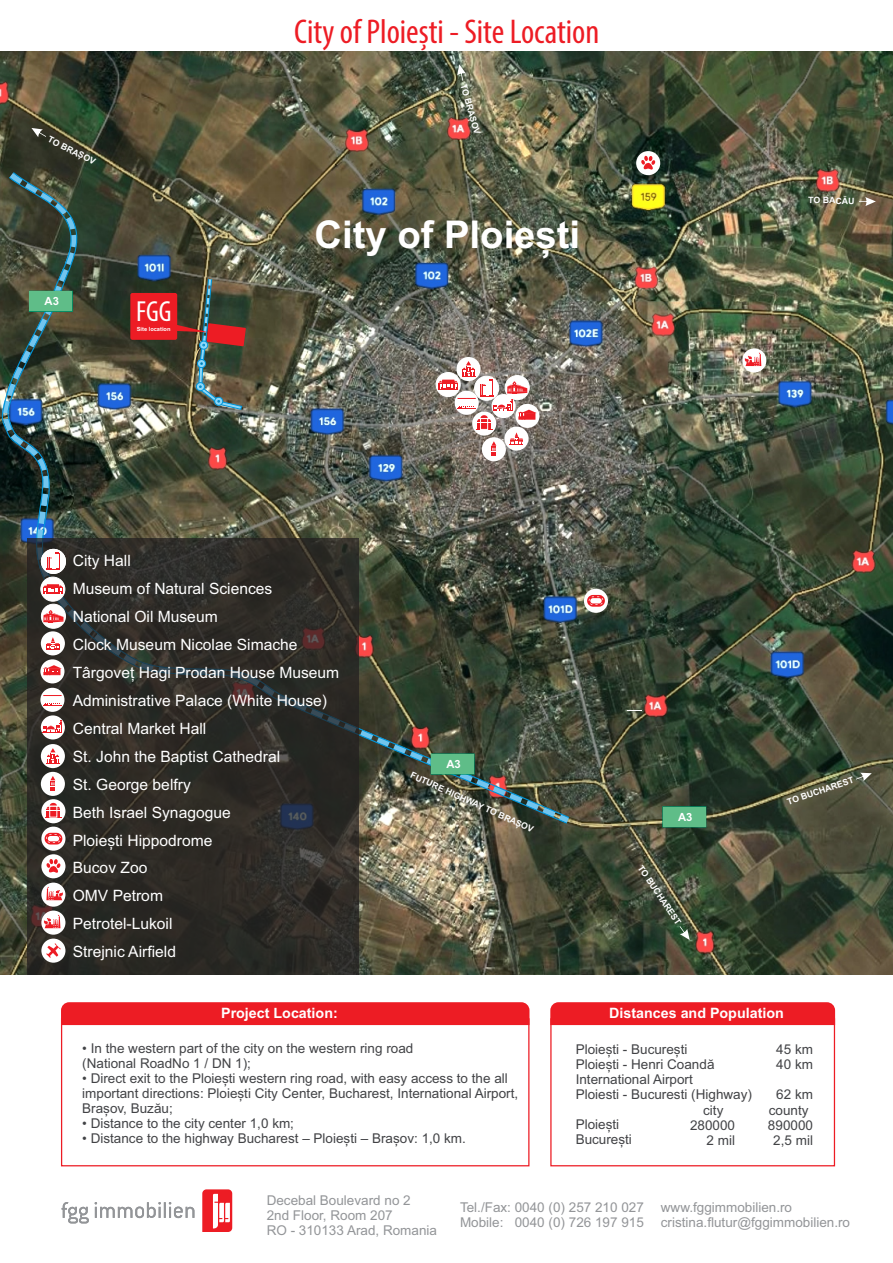
<style>
.page{position:relative;width:893px;height:1263px;background:#fff}
.page>*{position:absolute;margin:0;border:0;box-sizing:border-box;transform-origin:0 0}
.t1{font:700 38.25px "Arial";color:#fff}
.t2{font:condensed 34.5px "Myriad Pro";color:#ed1c24}
.t3{font:condensed 29.1px "Myriad Pro";color:#fff}
.t4{font:15.6px/27.9px "Arial";color:#fff}
.t5{font:700 14.25px "Arial";color:#fff}
.t6{font:13.5px/15.1px "Arial";color:#424346}
.t7{font:13.5px/15.1px "Arial";color:#939598}
.t8{font:700 11.25px "Arial";color:#fff}
.t9{font:700 8.85px "Arial";color:#fff}
.t10{font:700 5.7px "Arial";color:#fff}
</style>
<div class="page">
<img style="left:0;top:51px;width:893px;height:924px">
<img style="left:0;top:176px;width:568px;height:649px">
<div style="left:61px;top:1002px;width:468px;height:23px;background:#ed1c24"></div>
<div style="left:61px;top:1018px;width:468px;height:148px;border:1px solid #ed1c24"></div>
<div style="left:550px;top:1002px;width:285px;height:23px;background:#ed1c24"></div>
<div style="left:550px;top:1018px;width:285px;height:148px;border:1px solid #ed1c24"></div>
<svg style="left:202px;top:1189px;width:30px;height:43px"></svg>
<svg style="left:62px;top:1202px;width:132px;height:21px"></svg>
<div style="left:662px;top:806px;width:44px;height:21px;border:2px solid #00946a"></div>
<div style="left:663px;top:807px;width:42px;height:19px;background:#5fbd88"></div>
<svg style="left:436px;top:372px;width:25px;height:25px"></svg>
<svg style="left:627px;top:710px;width:15px;height:1px"></svg>
<div style="left:515px;top:404px;width:24px;height:24px;background:#fff;border-radius:50%"></div>
<div style="left:742px;top:348px;width:24px;height:24px;background:#fff;border-radius:50%"></div>
<svg style="left:745px;top:353px;width:16px;height:13px"></svg>
<div style="left:636px;top:151px;width:24px;height:24px;background:#fff;border-radius:50%"></div>
<svg style="left:641px;top:155px;width:14px;height:15px"></svg>
<div style="left:584px;top:589px;width:24px;height:24px;background:#fff;border-radius:50%"></div>
<svg style="left:587px;top:595px;width:18px;height:12px"></svg>
<div style="left:482px;top:437px;width:24px;height:24px;background:#fff;border-radius:50%"></div>
<svg style="left:680px;top:926px;width:10px;height:14px"></svg>
<svg style="left:856px;top:773px;width:16px;height:8px"></svg>
<svg style="left:859px;top:197px;width:17px;height:9px"></svg>
<svg style="left:31px;top:128px;width:15px;height:9px"></svg>
<svg style="left:457px;top:64px;width:9px;height:17px"></svg>
<div style="left:27px;top:539px;width:331px;height:436px;background:#231f20;opacity:.73"></div>
<div style="left:41px;top:549px;width:25px;height:25px;background:#fff;border:1px solid #fff;border-radius:50%"></div>
<svg style="left:47px;top:553px;width:13px;height:17px"></svg>
<div style="left:40px;top:577px;width:25px;height:25px;background:#fff;border:1px solid #fff;border-radius:50%"></div>
<svg style="left:43px;top:584px;width:20px;height:10px"></svg>
<div style="left:41px;top:604px;width:25px;height:25px;background:#fff;border:1px solid #fff;border-radius:50%"></div>
<svg style="left:43px;top:610px;width:21px;height:12px"></svg>
<div style="left:41px;top:631px;width:24px;height:24px;background:#fff;border-radius:50%"></div>
<svg style="left:46px;top:637px;width:14px;height:13px"></svg>
<svg style="left:40px;top:659px;width:24px;height:24px"></svg>
<svg style="left:43px;top:665px;width:19px;height:10px"></svg>
<div style="left:40px;top:688px;width:24px;height:24px;background:#fff;border-radius:50%"></div>
<svg style="left:43px;top:695px;width:19px;height:11px"></svg>
<div style="left:41px;top:715px;width:24px;height:24px;background:#fff;border-radius:50%"></div>
<svg style="left:43px;top:720px;width:19px;height:13px"></svg>
<div style="left:41px;top:744px;width:24px;height:24px;background:#fff;border-radius:50%"></div>
<svg style="left:46px;top:748px;width:13px;height:16px"></svg>
<div style="left:41px;top:772px;width:24px;height:24px;background:#fff;border-radius:50%"></div>
<svg style="left:50px;top:776px;width:5px;height:15px"></svg>
<div style="left:41px;top:799px;width:24px;height:24px;background:#fff;border-radius:50%"></div>
<svg style="left:45px;top:803px;width:16px;height:15px"></svg>
<svg style="left:41px;top:827px;width:24px;height:24px"></svg>
<svg style="left:44px;top:833px;width:19px;height:11px"></svg>
<div style="left:41px;top:854px;width:24px;height:24px;background:#fff;border-radius:50%"></div>
<svg style="left:47px;top:859px;width:14px;height:14px"></svg>
<svg style="left:41px;top:882px;width:24px;height:25px"></svg>
<svg style="left:46px;top:887px;width:17px;height:13px"></svg>
<svg style="left:41px;top:910px;width:24px;height:25px"></svg>
<svg style="left:44px;top:915px;width:16px;height:13px"></svg>
<div style="left:41px;top:938px;width:24px;height:25px;background:#fff;border-radius:50%"></div>
<svg style="left:46px;top:943px;width:15px;height:15px"></svg>
<svg style="left:456px;top:357px;width:25px;height:24px"></svg>
<svg style="left:439px;top:361px;width:98px;height:96px"></svg>
<div style="left:29px;top:291px;width:44px;height:21px;border:2px solid #00946a"></div>
<div style="left:30px;top:292px;width:42px;height:19px;background:#5fbd88"></div>
<div style="left:431px;top:753px;width:44px;height:22px;border:2px solid #00946a"></div>
<div style="left:432px;top:754px;width:42px;height:20px;background:#5fbd88"></div>
<img style="left:171px;top:278px;width:75px;height:132px">
<div style="left:130px;top:293px;width:47px;height:47px;background:#ed1c24;border-radius:2px"></div>
<p class="t9" style="left:50px;top:135px;width:54px;rotate:27deg">TO BRAȘOV</p>
<p class="t8" style="left:45px;top:297px;width:16px">A3</p>
<h3 class="t3" style="left:136px;top:299px;width:37px">FGG</h3>
<p class="t10" style="left:137px;top:327px;width:35px">Site location</p>
<h2 class="t2" style="left:294px;top:17px;width:307px">City of Ploiești - Site Location</h2>
<p class="t9" style="left:467px;top:83px;width:54px;rotate:74deg">TO BRAȘOV</p>
<h1 class="t1" style="left:314px;top:221px;width:267px">City of Ploiești</h1>
<p class="t4" style="left:73px;top:548px;width:268px">City Hall<br>Museum of Natural Sciences<br>National Oil Museum<br>Clock Museum Nicolae Simache<br>Târgoveț Hagi Prodan House Museum<br>Administrative Palace (White House)<br>Central Market Hall<br>St. John the Baptist Cathedral<br>St. George belfry<br>Beth Israel Synagogue<br>Ploiești Hippodrome<br>Bucov Zoo<br>OMV Petrom<br>Petrotel-Lukoil<br>Strejnic Airfield</p>
<p class="t8" style="left:446px;top:760px;width:16px">A3</p>
<p class="t9" style="left:412px;top:772px;width:135px;rotate:24deg">FUTURE HIGHWAY TO BRAȘOV</p>
<p class="t8" style="left:678px;top:813px;width:16px">A3</p>
<p class="t9" style="left:643px;top:864px;width:71px;rotate:56deg">TO BUCHAREST</p>
<p class="t9" style="left:808px;top:197px;width:48px;rotate:1deg">TO BACĂU</p>
<p class="t9" style="left:786px;top:799px;width:71px;rotate:-19deg">TO BUCHAREST</p>
<p class="t5" style="left:221px;top:1008px;width:118px">Project Location:</p>
<p class="t5" style="left:609px;top:1007px;width:176px">Distances and Population</p>
<p class="t6" style="left:776px;top:1042px;width:38px">45 km<br>40 km</p>
<p class="t6" style="left:776px;top:1088px;width:38px">62 km</p>
<p class="t6" style="left:82px;top:1042px;width:333px">• In the western part of the city on the western ring road (National RoadNo 1 / DN 1);</p>
<p class="t6" style="left:82px;top:1072px;width:437px">• Direct exit to the Ploiești western ring road, with easy access to the all important directions: Ploiești City Center, Bucharest, International Airport,<br>Brașov, Buzău;</p>
<p class="t6" style="left:82px;top:1117px;width:213px">• Distance to the city center 1,0 km;</p>
<p class="t6" style="left:82px;top:1132px;width:385px">• Distance to the highway Bucharest – Ploiești – Brașov: 1,0 km.</p>
<p class="t6" style="left:576px;top:1042px;width:178px">Ploiești - București<br>Ploiești - Henri Coandă<br>International Airport<br>Ploiesti - Bucuresti (Highway)</p>
<p class="t6" style="left:576px;top:1118px;width:58px">Ploiești<br>București</p>
<p class="t6" style="left:703px;top:1104px;width:22px">city</p>
<p class="t6" style="left:769px;top:1104px;width:41px">county</p>
<p class="t6" style="left:690px;top:1119px;width:47px;text-align:right">280000<br>2 mil</p>
<p class="t6" style="left:768px;top:1119px;width:47px;text-align:center">890000<br>2,5 mil</p>
<p class="t7" style="left:267px;top:1194px;width:172px">Decebal Boulevard no 2<br>2nd Floor, Room 207<br>RO - 310133 Arad, Romania</p>
<p class="t7" style="left:460px;top:1201px;width:185px">Tel./Fax: 0040 (0) 257 210 027<br>Mobile: 0040 (0) 726 197 915</p>
<p class="t7" style="left:661px;top:1201px;width:191px">www.fggimmobilien.ro cristina.flutur@fggimmobilien.ro</p>
</div>
